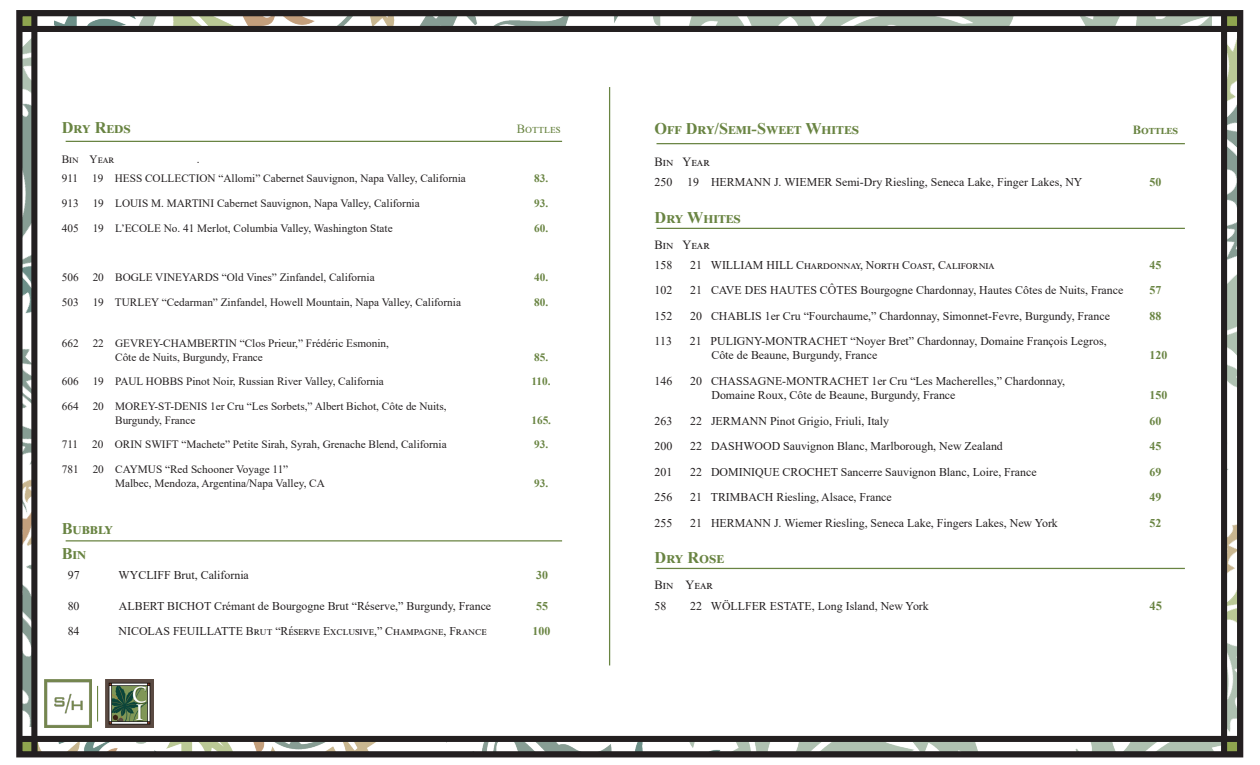
<style>
.page{position:relative;width:1260px;height:765px;background:#fff}
.page>*{position:absolute;margin:0;border:0;box-sizing:border-box;transform-origin:0 0}
.t1{font:700 16.25px "Times New Roman";color:#698442}
.t2{font:12.5px "Times New Roman";color:#231f20}
.t3{font:700 12.5px "Times New Roman";color:#698442}
.t4{font:12.5px "Times New Roman";color:#698442}
.t5{font:11.88px "Times New Roman";color:#231f20}
.t6{font:700 11.88px "Times New Roman";color:#698442}
.t7{font:11.25px "Times New Roman";color:#231f20}
.t8{font:700 11.25px "Times New Roman";color:#698442}
</style>
<div class="page">
<hr style="left:66px;top:141px;width:496px;height:1px;background:#698442">
<hr style="left:66px;top:540px;width:496px;height:1px;background:#698442">
<hr style="left:609px;top:87px;width:1px;height:578px;background:#698442">
<img style="left:1227px;top:32px;width:9px;height:704px">
<img style="left:23px;top:39px;width:8px;height:688px">
<img style="left:37px;top:742px;width:1184px;height:8px">
<img style="left:54px;top:17px;width:1158px;height:9px">
<div style="left:1225px;top:16px;width:15px;height:13px;background:#8fa54f"></div>
<div style="left:18px;top:16px;width:16px;height:13px;background:#8fa54f"></div>
<div style="left:1224px;top:739px;width:16px;height:16px;background:#8fa54f"></div>
<div style="left:19px;top:736px;width:18px;height:18px;background:#8fa54f"></div>
<div style="left:16px;top:10px;width:1227px;height:747px;border:6px solid #231f20"></div>
<div style="left:20px;top:26px;width:1221px;height:6px;background:#231f20"></div>
<div style="left:31px;top:13px;width:6px;height:741px;background:#231f20"></div>
<div style="left:1221px;top:13px;width:6px;height:741px;background:#231f20"></div>
<div style="left:21px;top:736px;width:1220px;height:6px;background:#231f20"></div>
<img style="left:105px;top:680px;width:48px;height:47px">
<img style="left:44px;top:680px;width:47px;height:47px">
<hr style="left:97px;top:686px;width:1px;height:36px;background:#698442">
<hr style="left:657px;top:228px;width:528px;height:1px;background:#698442">
<hr style="left:657px;top:568px;width:528px;height:1px;background:#698442">
<hr style="left:657px;top:143px;width:528px;height:1px;background:#698442">
<p class="t1" style="left:62px;top:116px;width:71px">Dry Reds</p>
<p class="t4" style="left:517px;top:120px;width:45px">Bottles</p>
<p class="t7" style="left:62px;top:152px;width:52px">Bin Year</p>
<p class="t7" style="left:197px;top:152px;width:4px">.</p>
<p class="t7" style="left:62px;top:171px;width:18px">911</p>
<p class="t7" style="left:92px;top:171px;width:375px">19 HESS COLLECTION “Allomi” Cabernet Sauvignon, Napa Valley, California</p>
<p class="t8" style="left:534px;top:171px;width:16px">83.</p>
<p class="t7" style="left:62px;top:196px;width:18px">913</p>
<p class="t7" style="left:93px;top:196px;width:329px">19 LOUIS M. MARTINI Cabernet Sauvignon, Napa Valley, California</p>
<p class="t8" style="left:534px;top:195px;width:16px">93.</p>
<p class="t7" style="left:62px;top:220px;width:18px">405</p>
<p class="t7" style="left:93px;top:220px;width:302px">19 L’ECOLE No. 41 Merlot, Columbia Valley, Washington State</p>
<p class="t8" style="left:534px;top:220px;width:16px">60.</p>
<p class="t7" style="left:62px;top:270px;width:18px">506</p>
<p class="t7" style="left:93px;top:270px;width:284px">20 BOGLE VINEYARDS “Old Vines” Zinfandel, California</p>
<p class="t8" style="left:534px;top:270px;width:16px">40.</p>
<p class="t7" style="left:62px;top:295px;width:18px">503</p>
<p class="t7" style="left:93px;top:295px;width:370px">19 TURLEY “Cedarman” Zinfandel, Howell Mountain, Napa Valley, California</p>
<p class="t8" style="left:534px;top:294px;width:16px">80.</p>
<p class="t7" style="left:62px;top:335px;width:18px">662</p>
<p class="t7" style="left:93px;top:335px;width:298px">22 GEVREY-CHAMBERTIN “Clos Prieur,” Frédéric Esmonin,</p>
<p class="t7" style="left:115px;top:349px;width:149px">Côte de Nuits, Burgundy, France</p>
<p class="t8" style="left:534px;top:349px;width:16px">85.</p>
<p class="t7" style="left:62px;top:374px;width:18px">606</p>
<p class="t7" style="left:93px;top:374px;width:293px">19 PAUL HOBBS Pinot Noir, Russian River Valley, California</p>
<p class="t8" style="left:531px;top:374px;width:21px">110.</p>
<p class="t7" style="left:62px;top:398px;width:18px">664</p>
<p class="t7" style="left:93px;top:398px;width:355px">20 MOREY-ST-DENIS 1er Cru “Les Sorbets,” Albert Bichot, Côte de Nuits,</p>
<p class="t7" style="left:115px;top:412px;width:82px">Burgundy, France</p>
<p class="t8" style="left:531px;top:412px;width:21px">165.</p>
<p class="t7" style="left:62px;top:437px;width:18px">711</p>
<p class="t7" style="left:92px;top:437px;width:356px">20 ORIN SWIFT “Machete” Petite Sirah, Syrah, Grenache Blend, California</p>
<p class="t8" style="left:534px;top:437px;width:16px">93.</p>
<p class="t7" style="left:62px;top:461px;width:18px">781</p>
<p class="t7" style="left:93px;top:461px;width:197px">20 CAYMUS “Red Schooner Voyage 11”</p>
<p class="t7" style="left:115px;top:475px;width:211px">Malbec, Mendoza, Argentina/Napa Valley, CA</p>
<p class="t8" style="left:534px;top:475px;width:16px">93.</p>
<p class="t1" style="left:62px;top:517px;width:53px">Bubbly</p>
<p class="t1" style="left:62px;top:542px;width:26px">Bin</p>
<p class="t5" style="left:68px;top:567px;width:13px">97</p>
<p class="t5" style="left:119px;top:567px;width:132px">WYCLIFF Brut, California</p>
<p class="t6" style="left:536px;top:566px;width:13px">30</p>
<p class="t5" style="left:68px;top:597px;width:13px">80</p>
<p class="t5" style="left:119px;top:597px;width:374px">ALBERT BICHOT Crémant de Bourgogne Brut “Réserve,” Burgundy, France</p>
<p class="t6" style="left:536px;top:597px;width:13px">55</p>
<p class="t5" style="left:68px;top:623px;width:13px">84</p>
<p class="t5" style="left:119px;top:623px;width:370px">NICOLAS FEUILLATTE Brut “Réserve Exclusive,” Champagne, France</p>
<p class="t6" style="left:533px;top:623px;width:19px">100</p>
<p class="t1" style="left:655px;top:116px;width:206px">Off Dry/Semi-Sweet Whites</p>
<p class="t3" style="left:1133px;top:120px;width:47px">Bottles</p>
<p class="t2" style="left:655px;top:153px;width:54px">Bin Year</p>
<p class="t5" style="left:655px;top:174px;width:19px">250</p>
<p class="t5" style="left:687px;top:174px;width:397px">19 HERMANN J. WIEMER Semi-Dry Riesling, Seneca Lake, Finger Lakes, NY</p>
<p class="t6" style="left:1150px;top:174px;width:13px">50</p>
<p class="t1" style="left:655px;top:205px;width:88px">Dry Whites</p>
<p class="t2" style="left:655px;top:236px;width:54px">Bin Year</p>
<p class="t5" style="left:655px;top:256px;width:19px">158</p>
<p class="t5" style="left:690px;top:256px;width:305px">21 WILLIAM HILL Chardonnay, North Coast, California</p>
<p class="t6" style="left:1150px;top:256px;width:13px">45</p>
<p class="t5" style="left:655px;top:282px;width:19px">102</p>
<p class="t5" style="left:690px;top:282px;width:435px">21 CAVE DES HAUTES CÔTES Bourgogne Chardonnay, Hautes Côtes de Nuits, France</p>
<p class="t6" style="left:1150px;top:282px;width:13px">57</p>
<p class="t5" style="left:655px;top:307px;width:19px">152</p>
<p class="t5" style="left:690px;top:307px;width:421px">20 CHABLIS 1er Cru “Fourchaume,” Chardonnay, Simonnet-Fevre, Burgundy, France</p>
<p class="t6" style="left:1150px;top:307px;width:13px">88</p>
<p class="t5" style="left:655px;top:333px;width:19px">113</p>
<p class="t5" style="left:690px;top:333px;width:418px">21 PULIGNY-MONTRACHET “Noyer Bret” Chardonnay, Domaine François Legros,</p>
<p class="t5" style="left:711px;top:347px;width:167px">Côte de Beaune, Burgundy, France</p>
<p class="t6" style="left:1150px;top:347px;width:19px">120</p>
<p class="t5" style="left:655px;top:373px;width:19px">146</p>
<p class="t5" style="left:690px;top:373px;width:376px">20 CHASSAGNE-MONTRACHET 1er Cru “Les Macherelles,” Chardonnay,</p>
<p class="t5" style="left:711px;top:387px;width:246px">Domaine Roux, Côte de Beaune, Burgundy, France</p>
<p class="t6" style="left:1150px;top:387px;width:19px">150</p>
<p class="t5" style="left:655px;top:412px;width:19px">263</p>
<p class="t5" style="left:690px;top:412px;width:200px">22 JERMANN Pinot Grigio, Friuli, Italy</p>
<p class="t6" style="left:1150px;top:412px;width:13px">60</p>
<p class="t5" style="left:655px;top:438px;width:19px">200</p>
<p class="t5" style="left:690px;top:438px;width:314px">22 DASHWOOD Sauvignon Blanc, Marlborough, New Zealand</p>
<p class="t6" style="left:1150px;top:438px;width:13px">45</p>
<p class="t5" style="left:655px;top:463px;width:19px">201</p>
<p class="t5" style="left:690px;top:463px;width:348px">22 DOMINIQUE CROCHET Sancerre Sauvignon Blanc, Loire, France</p>
<p class="t6" style="left:1150px;top:463px;width:13px">69</p>
<p class="t5" style="left:655px;top:489px;width:19px">256</p>
<p class="t5" style="left:690px;top:489px;width:203px">21 TRIMBACH Riesling, Alsace, France</p>
<p class="t6" style="left:1150px;top:489px;width:13px">49</p>
<p class="t5" style="left:655px;top:514px;width:19px">255</p>
<p class="t5" style="left:690px;top:514px;width:369px">21 HERMANN J. Wiemer Riesling, Seneca Lake, Fingers Lakes, New York</p>
<p class="t6" style="left:1150px;top:514px;width:13px">52</p>
<p class="t1" style="left:655px;top:546px;width:71px">Dry Rose</p>
<p class="t2" style="left:655px;top:576px;width:58px">Bin Year</p>
<p class="t5" style="left:655px;top:598px;width:13px">58</p>
<p class="t5" style="left:690px;top:598px;width:240px">22 WÖLLFER ESTATE, Long Island, New York</p>
<p class="t3" style="left:1150px;top:597px;width:14px">45</p>
</div>
